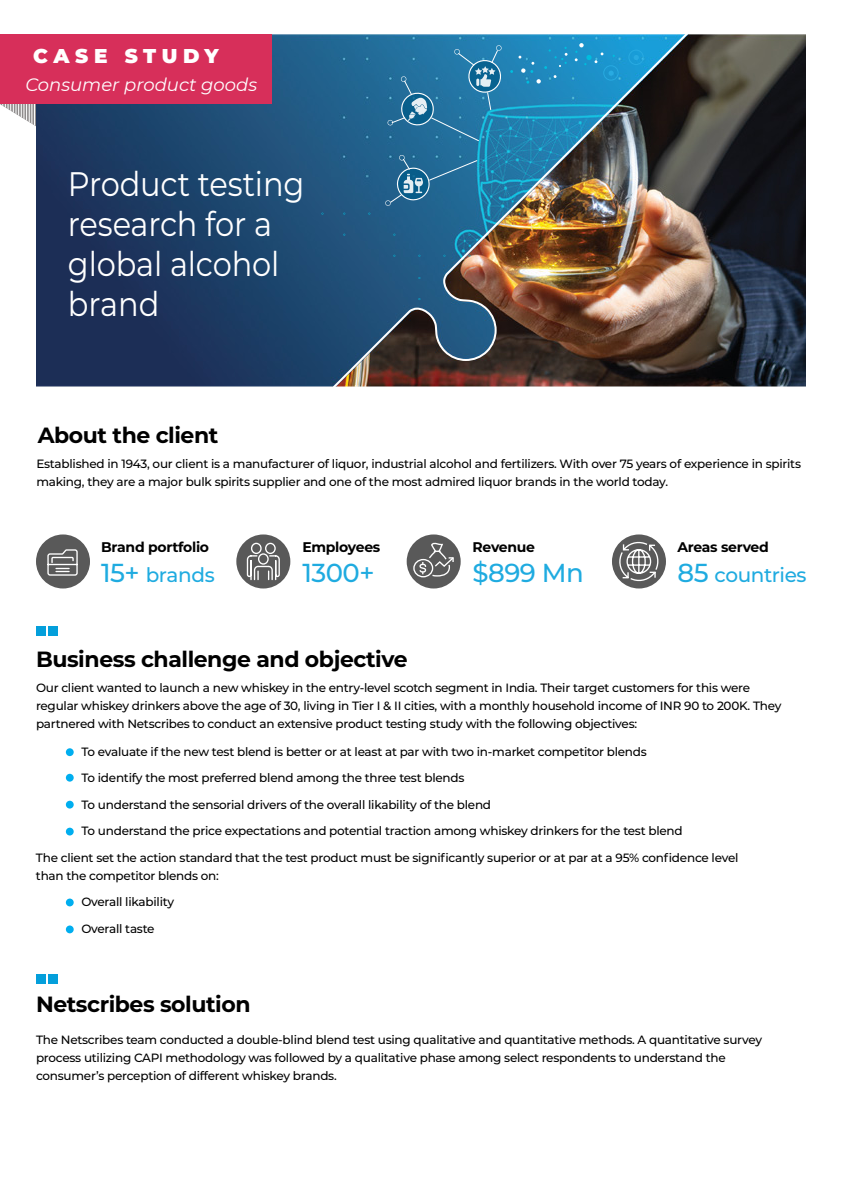
<style>
.page{position:relative;width:842px;height:1191px;background:#fff}
.page>*{position:absolute;margin:0;border:0;box-sizing:border-box;transform-origin:0 0}
.t1{font:34px/40px "Montserrat";letter-spacing:-.005em;color:#fff;scale:.9 1}
.t2{font:500 26px "Montserrat";letter-spacing:-.02em;color:#1fabe0}
.t3{font:700 22px "Montserrat";letter-spacing:-.02em;color:#000}
.t4{font:500 20px "Montserrat";letter-spacing:-.02em;color:#1fabe0}
.t5{font:900 20px "Montserrat";letter-spacing:.27em;color:#fff}
.t6{font:italic 18px "Montserrat";color:#fff}
.t7{font:700 14px "Montserrat";letter-spacing:-.02em;color:#000}
.t8{font:500 12px/18px "Montserrat";letter-spacing:-.02em;color:#000}
.s1{font-size:26px}
</style>
<div class="page">
<div style="left:36px;top:626px;width:10px;height:10px;background:#049fdb"></div>
<div style="left:48px;top:626px;width:10px;height:10px;background:#049fdb"></div>
<div style="left:612px;top:534px;width:54px;height:54px;background:#595959;border-radius:50%"></div>
<svg style="left:618px;top:541px;width:41px;height:41px"></svg>
<div style="left:407px;top:534px;width:54px;height:54px;background:#595959;border-radius:50%"></div>
<div style="left:413px;top:559px;width:20px;height:18px;border:1px solid #fff;border-radius:50%"></div>
<svg style="left:419px;top:541px;width:36px;height:36px"></svg>
<div style="left:236px;top:534px;width:54px;height:54px;background:#595959;border-radius:50%"></div>
<svg style="left:246px;top:542px;width:34px;height:39px"></svg>
<div style="left:36px;top:534px;width:54px;height:54px;background:#595959;border-radius:50%"></div>
<div style="left:66px;top:748px;width:8px;height:8px;background:#00aeef;border-radius:50%"></div>
<div style="left:66px;top:774px;width:8px;height:7px;background:#00aeef;border-radius:50%"></div>
<div style="left:66px;top:800px;width:8px;height:8px;background:#00aeef;border-radius:50%"></div>
<div style="left:66px;top:898px;width:8px;height:8px;background:#00aeef;border-radius:50%"></div>
<div style="left:66px;top:827px;width:8px;height:8px;background:#00aeef;border-radius:50%"></div>
<div style="left:66px;top:925px;width:8px;height:8px;background:#00aeef;border-radius:50%"></div>
<div style="left:36px;top:974px;width:10px;height:10px;background:#049fdb"></div>
<div style="left:48px;top:974px;width:10px;height:10px;background:#049fdb"></div>
<svg style="left:47px;top:549px;width:31px;height:27px"></svg>
<svg style="left:1px;top:104px;width:35px;height:22px"></svg>
<hr style="left:34px;top:92px;width:1px;height:37px;background:#fff">
<hr style="left:32px;top:92px;width:1px;height:37px;background:#fff">
<hr style="left:29px;top:92px;width:1px;height:37px;background:#fff">
<hr style="left:26px;top:92px;width:1px;height:37px;background:#fff">
<hr style="left:24px;top:92px;width:1px;height:37px;background:#fff">
<hr style="left:21px;top:92px;width:1px;height:37px;background:#fff">
<hr style="left:10px;top:92px;width:1px;height:37px;background:#fff">
<hr style="left:2px;top:92px;width:1px;height:37px;background:#fff">
<hr style="left:5px;top:92px;width:1px;height:37px;background:#fff">
<hr style="left:8px;top:92px;width:1px;height:37px;background:#fff">
<hr style="left:13px;top:92px;width:1px;height:37px;background:#fff">
<hr style="left:16px;top:92px;width:1px;height:37px;background:#fff">
<hr style="left:18px;top:92px;width:1px;height:37px;background:#fff">
<img style="left:36px;top:34px;width:769px;height:353px">
<div style="left:0;top:34px;width:271px;height:70px;background:#d72f5a"></div>
<img style="left:331px;top:34px;width:365px;height:353px">
<svg style="left:608px;top:71px;width:6px;height:5px"></svg>
<div style="left:604px;top:66px;width:14px;height:14px;border:1px solid #28aae1;border-radius:50%"></div>
<svg style="left:634px;top:55px;width:5px;height:5px"></svg>
<div style="left:629px;top:50px;width:14px;height:15px;border:1px solid #28aae1;border-radius:50%"></div>
<svg style="left:575px;top:43px;width:28px;height:22px"></svg>
<svg style="left:536px;top:79px;width:5px;height:4px"></svg>
<svg style="left:510px;top:56px;width:24px;height:17px"></svg>
<svg style="left:544px;top:47px;width:23px;height:22px"></svg>
<svg style="left:387px;top:45px;width:116px;height:96px;background:#2e7ba7"></svg>
<svg style="left:385px;top:155px;width:92px;height:51px;background:#2f719a"></svg>
<h3 class="t5" style="left:33px;top:41px;width:187px">CASE STUDY</h3>
<h3 class="t6" style="left:25px;top:72px;width:233px">Consumer product goods</h3>
<h1 class="t1" style="left:68px;top:162px;width:264px">Product testing research for a global alcohol brand</h1>
<h3 class="t3" style="left:38px;top:419px;width:182px">About the client</h3>
<p class="t8" style="left:36px;top:454px;width:766px">Established in 1943, our client is a manufacturer of liquor, industrial alcohol and fertilizers. With over 75 years of experience in spirits making, they are a major bulk spirits supplier and one of the most admired liquor brands in the world today.</p>
<p class="t7" style="left:101px;top:537px;width:110px">Brand portfolio</p>
<p class="t7" style="left:302px;top:537px;width:79px">Employees</p>
<p class="t7" style="left:473px;top:537px;width:64px">Revenue</p>
<p class="t7" style="left:677px;top:537px;width:93px">Areas served</p>
<h3 class="t4" style="left:101px;top:561px;width:115px"><span class="s1">15+</span> brands</h3>
<h2 class="t2" style="left:302px;top:554px;width:74px">1300+</h2>
<h2 class="t2" style="left:473px;top:554px;width:113px">$899 Mn</h2>
<h3 class="t4" style="left:677px;top:561px;width:131px"><span class="s1">85</span> countries</h3>
<h3 class="t3" style="left:36px;top:643px;width:373px">Business challenge and objective</h3>
<p class="t8" style="left:36px;top:678px;width:747px">Our client wanted to launch a new whiskey in the entry-level scotch segment in India. Their target customers for this were regular whiskey drinkers above the age of 30, living in Tier I &amp; II cities, with a monthly household income of INR 90 to 200K. They partnered with Netscribes to conduct an extensive product testing study with the following objectives:</p>
<p class="t8" style="left:81px;top:742px;width:567px">To evaluate if the new test blend is better or at least at par with two in-market competitor blends</p>
<p class="t8" style="left:81px;top:768px;width:385px">To identify the most preferred blend among the three test blends</p>
<p class="t8" style="left:81px;top:795px;width:411px">To understand the sensorial drivers of the overall likability of the blend</p>
<p class="t8" style="left:81px;top:821px;width:603px">To understand the price expectations and potential traction among whiskey drinkers for the test blend</p>
<p class="t8" style="left:36px;top:848px;width:704px">The client set the action standard that the test product must be significantly superior or at par at a 95% confidence level than the competitor blends on:</p>
<p class="t8" style="left:81px;top:892px;width:94px">Overall likability</p>
<p class="t8" style="left:81px;top:919px;width:75px">Overall taste</p>
<h3 class="t3" style="left:36px;top:988px;width:216px">Netscribes solution</h3>
<p class="t8" style="left:36px;top:1030px;width:727px">The Netscribes team conducted a double-blind blend test using qualitative and quantitative methods. A quantitative survey process utilizing CAPI methodology was followed by a qualitative phase among select respondents to understand the consumer’s perception of different whiskey brands.</p>
</div>
